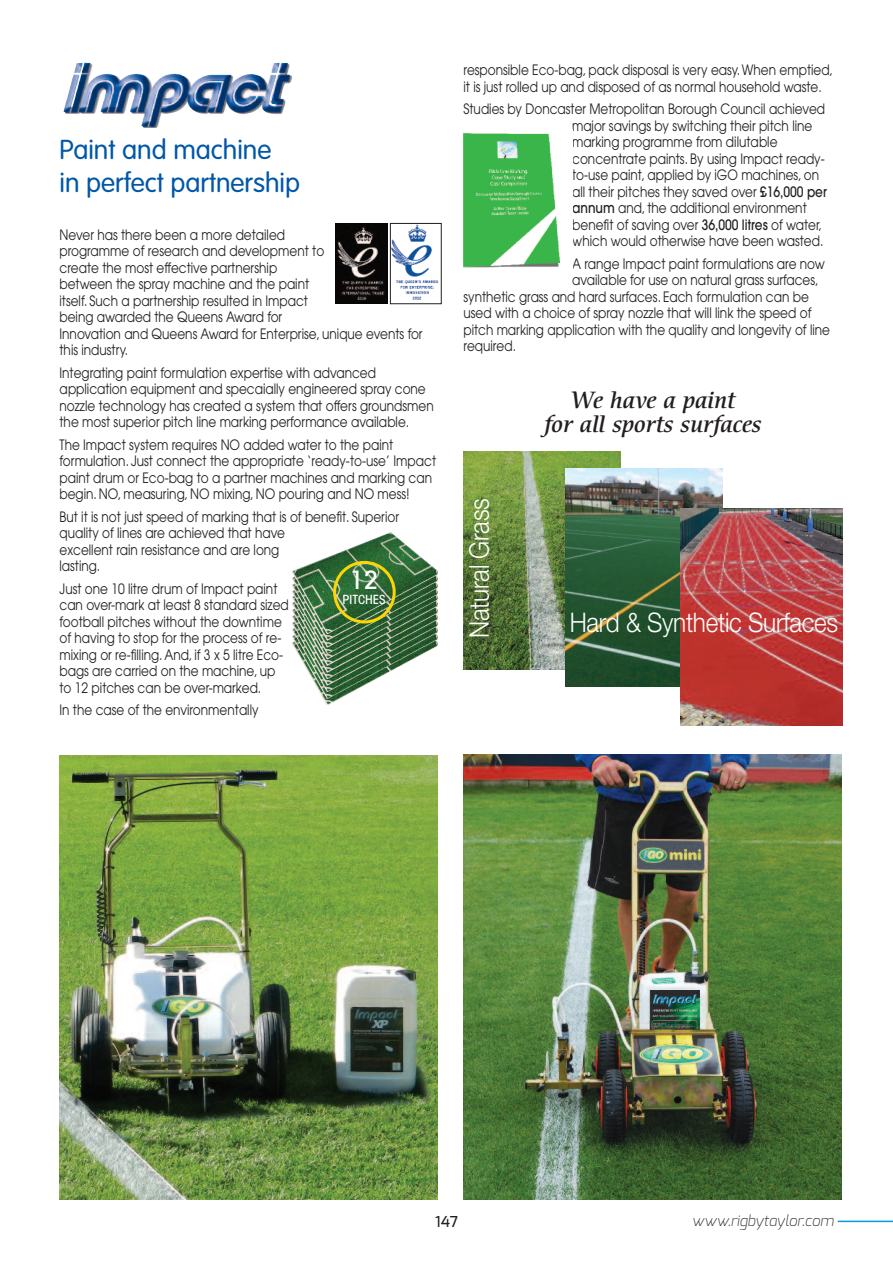
<style>
.page{position:relative;width:893px;height:1263px;background:#fff}
.page>*{position:absolute;margin:0;border:0;box-sizing:border-box;transform-origin:0 0}
.t1{font:300 27px/32.4px "VAG Rounded";color:#0157a8}
.t2{font:300 27px "Helvetica Neue";letter-spacing:-.01em;color:#fff;scale:.9 1}
.t3{font:500 condensed 25.35px "Avant Garde";color:#fff}
.t4{font:italic 500 22.95px/24px "Cerigo";color:#231f20;text-align:center}
.t5{font:italic 200 15px "Exo";color:#231f20}
.t6{font:500 15px "Exo";color:#231f20}
.t7{font:14.25px/16.5px "Avant Garde";color:#231f20;scale:.85 1}
.t8{font:500 condensed 12.75px "Avant Garde";color:#fff}
.s1{font-weight:500}
</style>
<div class="page">
<hr style="left:838px;top:1220px;width:55px;height:2px;background:#009ddc">
<img style="left:63px;top:62px;width:229px;height:66px">
<img style="left:319px;top:692px;width:33px;height:7px">
<img style="left:315px;top:685px;width:50px;height:7px">
<img style="left:312px;top:679px;width:64px;height:6px">
<img style="left:308px;top:672px;width:81px;height:7px">
<img style="left:305px;top:666px;width:95px;height:6px">
<img style="left:301px;top:659px;width:112px;height:7px">
<img style="left:298px;top:654px;width:125px;height:5px">
<img style="left:294px;top:647px;width:142px;height:7px">
<img style="left:292px;top:640px;width:146px;height:7px">
<img style="left:292px;top:634px;width:146px;height:6px">
<img style="left:292px;top:532px;width:146px;height:102px">
<img style="left:333px;top:561px;width:63px;height:62px">
<img style="left:392px;top:225px;width:47px;height:75px">
<div style="left:390px;top:223px;width:51px;height:81px;border:1px solid #231f20"></div>
<img style="left:335px;top:223px;width:52px;height:81px">
<img style="left:463px;top:451px;width:158px;height:218px">
<img style="left:565px;top:468px;width:158px;height:218px">
<img style="left:60px;top:755px;width:378px;height:444px">
<img style="left:463px;top:755px;width:379px;height:444px">
<img style="left:463px;top:133px;width:97px;height:135px">
<img style="left:680px;top:508px;width:163px;height:218px">
<h1 class="t1" style="left:60px;top:136px;width:242px">Paint and machine<br>in perfect partnership</h1>
<p class="t7" style="left:60px;top:228px;width:429px">Never has there been a more detailed<br>programme of research and development to<br>create the most effective partnership<br>between the spray machine and the paint<br>itself. Such a partnership resulted in Impact<br>being awarded the Queens Award for<br>Innovation and Queens Award for Enterprise, unique events for this industry.</p>
<p class="t7" style="left:60px;top:366px;width:442px">Integrating paint formulation expertise with advanced application equipment and specaially engineered spray cone nozzle technology has created a system that offers groundsmen the most superior pitch line marking performance available.</p>
<p class="t7" style="left:60px;top:438px;width:445px">The Impact system requires NO added water to the paint formulation. Just connect the appropriate ‘ready-to-use’ Impact paint drum or Eco-bag to a partner machines and marking can begin. NO, measuring, NO mixing, NO pouring and NO mess!</p>
<p class="t7" style="left:60px;top:510px;width:401px">But it is not just speed of marking that is of benefit. Superior quality of lines are achieved that have<br>excellent rain resistance and are long<br>lasting.</p>
<p class="t7" style="left:60px;top:582px;width:271px">Just one 10 litre drum of Impact paint can over-mark at least 8 standard sized football pitches without the downtime of having to stop for the process of re&shy;mixing or re-filling.And, if 3 x 5 litre Eco&shy;bags are carried on the machine, up to 12 pitches can be over-marked.</p>
<p class="t7" style="left:60px;top:703px;width:236px">In the case of the environmentally</p>
<h2 class="t3" style="left:350px;top:570px;width:30px">12</h2>
<p class="t8" style="left:343px;top:594px;width:45px">PITCHES</p>
<p class="t7" style="left:463px;top:63px;width:436px">responsible Eco-bag, pack disposal is very easy.When emptied, it is just rolled up and disposed of as normal household waste.</p>
<p class="t7" style="left:572px;top:102px;width:301px;text-indent:-109px">Studies by Doncaster Metropolitan Borough Council achieved major savings by switching their pitch line marking programme from dilutable concentrate paints. By using Impact ready&shy;to-use paint, applied by iGO machines, on all their pitches they saved over <span class="s1">£16,000 per annum</span> and, the additional environment benefit of saving over <span class="s1">36,000 litres</span> of water, which would otherwise have been wasted.</p>
<p class="t7" style="left:572px;top:257px;width:299px">A range Impact paint formulations are now</p>
<p class="t7" style="left:572px;top:273px;width:292px">available for use on natural grass surfaces,</p>
<p class="t7" style="left:463px;top:290px;width:408px">synthetic grass and hard surfaces. Each formulation can be</p>
<p class="t7" style="left:463px;top:306px;width:411px">used with a choice of spray nozzle that will link the speed of</p>
<p class="t7" style="left:463px;top:323px;width:433px">pitch marking application with the quality and longevity of line</p>
<p class="t7" style="left:463px;top:339px;width:63px">required.</p>
<h1 class="t2" style="left:469px;top:638px;width:157px;rotate:-90deg">Natural Grass</h1>
<h3 class="t4" style="left:544px;top:390px;width:219px">We have a paint<br>for all sports surfaces</h3>
<h1 class="t2" style="left:570px;top:613px;width:300px">Hard &amp; Synthetic Surfaces</h1>
<p class="t6" style="left:435px;top:1215px;width:24px">147</p>
<p class="t5" style="left:692px;top:1214px;width:143px">www.rigbytaylor.com</p>
</div>
